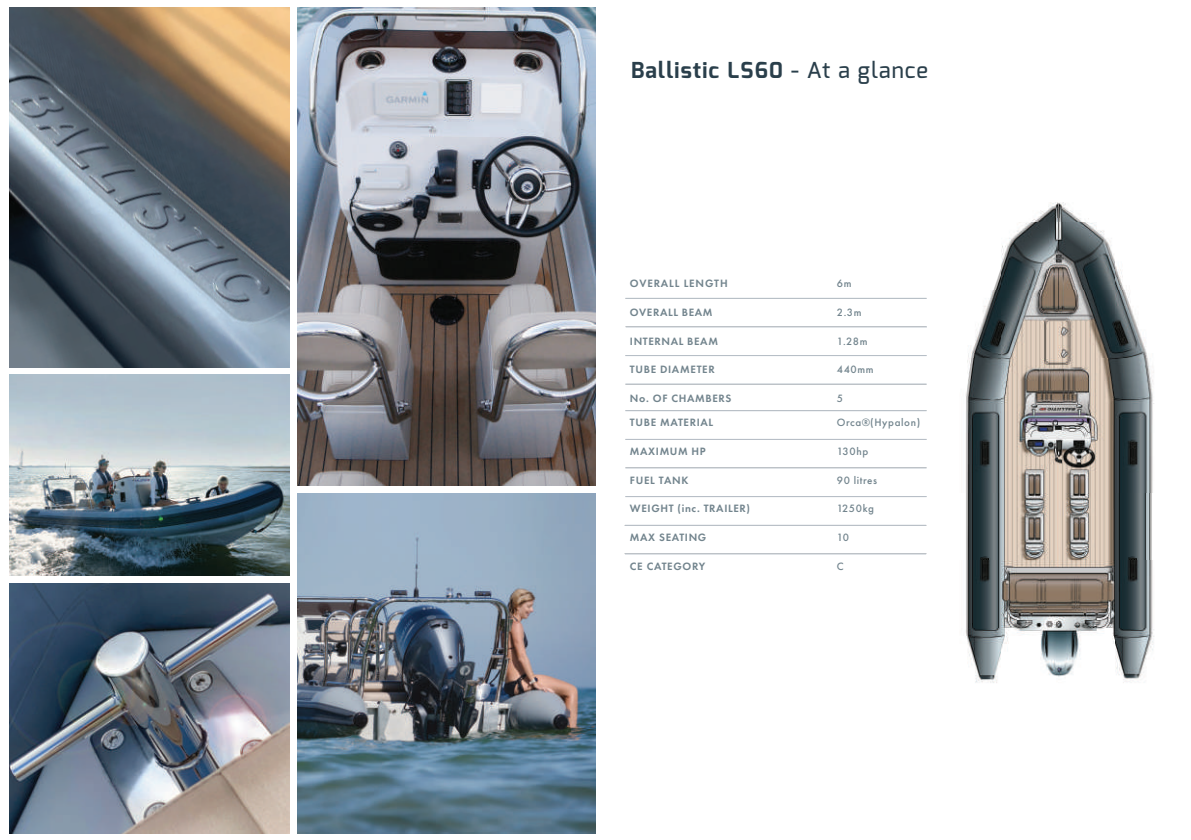
<style>
.page{position:relative;width:1191px;height:840px;background:#fff}
.page>*{position:absolute;margin:0;border:0;box-sizing:border-box;transform-origin:0 0}
.t1{font:700 22px "Exo";letter-spacing:.055em;color:#2a3f4b}
.t2{font:600 11px "Futura PT";letter-spacing:.06em;color:#72848d}
.t3{font:500 11px "Futura PT";letter-spacing:.055em;color:#72848d}
.s1{font-weight:500}
</style>
<div class="page">
<img style="left:298px;top:7px;width:297px;height:478px">
<img style="left:9px;top:583px;width:280px;height:249px">
<img style="left:9px;top:7px;width:280px;height:360px">
<img style="left:298px;top:493px;width:297px;height:339px">
<img style="left:9px;top:374px;width:280px;height:201px">
<hr style="left:625px;top:553px;width:301px;height:1px;background:#b6bfc8">
<hr style="left:625px;top:524px;width:301px;height:1px;background:#b6bfc8">
<hr style="left:625px;top:496px;width:301px;height:1px;background:#b6bfc8">
<hr style="left:625px;top:467px;width:301px;height:1px;background:#b6bfc8">
<hr style="left:625px;top:439px;width:301px;height:1px;background:#b6bfc8">
<hr style="left:625px;top:410px;width:301px;height:1px;background:#b6bfc8">
<hr style="left:625px;top:383px;width:301px;height:1px;background:#b6bfc8">
<hr style="left:625px;top:355px;width:301px;height:1px;background:#b6bfc8">
<hr style="left:626px;top:326px;width:301px;height:1px;background:#b6bfc8">
<hr style="left:625px;top:298px;width:301px;height:1px;background:#b6bfc8">
<img style="left:965px;top:202px;width:189px;height:481px">
<h1 class="t1" style="left:631px;top:56px;width:298px">Ballistic LS60 <span class="s1">- At a glance</span></h1>
<p class="t2" style="left:630px;top:276px;width:99px">OVERALL LENGTH</p>
<p class="t3" style="left:836px;top:277px;width:16px">6m</p>
<p class="t2" style="left:630px;top:305px;width:84px">OVERALL BEAM</p>
<p class="t3" style="left:836px;top:305px;width:26px">2.3m</p>
<p class="t2" style="left:630px;top:334px;width:90px">INTERNAL BEAM</p>
<p class="t3" style="left:836px;top:334px;width:32px">1.28m</p>
<p class="t2" style="left:630px;top:362px;width:86px">TUBE DIAMETER</p>
<p class="t3" style="left:836px;top:363px;width:38px">440mm</p>
<p class="t2" style="left:630px;top:391px;width:103px">No. OF CHAMBERS</p>
<p class="t3" style="left:836px;top:391px;width:8px">5</p>
<p class="t2" style="left:630px;top:415px;width:85px">TUBE MATERIAL</p>
<p class="t3" style="left:836px;top:416px;width:85px">Orca®(Hypalon)</p>
<p class="t2" style="left:630px;top:444px;width:77px">MAXIMUM HP</p>
<p class="t3" style="left:836px;top:444px;width:33px">130hp</p>
<p class="t2" style="left:630px;top:473px;width:60px">FUEL TANK</p>
<p class="t3" style="left:836px;top:473px;width:42px">90 litres</p>
<p class="t2" style="left:630px;top:501px;width:122px">WEIGHT (inc. TRAILER)</p>
<p class="t3" style="left:836px;top:501px;width:39px">1250kg</p>
<p class="t2" style="left:630px;top:530px;width:78px">MAX SEATING</p>
<p class="t3" style="left:836px;top:530px;width:14px">10</p>
<p class="t2" style="left:630px;top:558px;width:77px">CE CATEGORY</p>
<p class="t3" style="left:836px;top:559px;width:8px">C</p>
</div>
